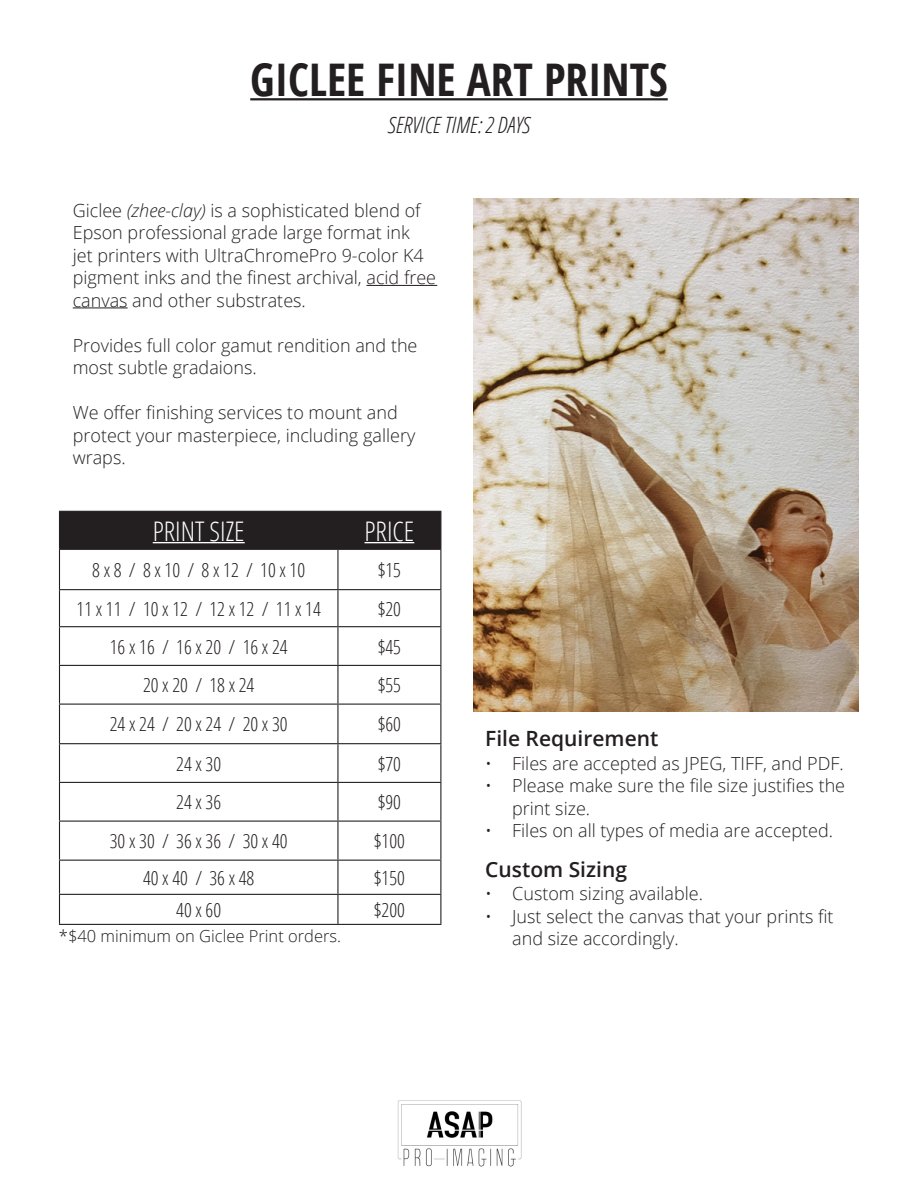
<style>
.page{position:relative;width:918px;height:1188px;background:#fff}
.page>*{position:absolute;margin:0;border:0;box-sizing:border-box;transform-origin:0 0}
.t1{font:700 condensed 45px "Open Sans";color:#231f20}
.t2{font:300 condensed 27px "Open Sans";color:#fff}
.t3{font:italic 300 condensed 22.5px "Open Sans";color:#231f20}
.t4{font:600 21px "Open Sans";color:#231f20}
.t5{font:300 condensed 19.5px "Open Sans";color:#231f20}
.t6{font:300 18px/22.5px "Open Sans";color:#231f20}
.t7{font:300 16.5px "Open Sans";color:#231f20}
.s1{font-style:italic}
</style>
<div class="page">
<div style="left:60px;top:512px;width:380px;height:37px;background:#231f20"></div>
<hr style="left:59px;top:511px;width:279px;height:1px;background:#231f20">
<hr style="left:59px;top:512px;width:1px;height:37px;background:#231f20">
<hr style="left:338px;top:511px;width:103px;height:1px;background:#231f20">
<hr style="left:337px;top:512px;width:2px;height:37px;background:#231f20">
<hr style="left:440px;top:512px;width:1px;height:37px;background:#231f20">
<hr style="left:59px;top:549px;width:279px;height:1px;background:#231f20">
<hr style="left:59px;top:550px;width:1px;height:39px;background:#231f20">
<hr style="left:338px;top:549px;width:103px;height:1px;background:#231f20">
<hr style="left:337px;top:550px;width:2px;height:39px;background:#231f20">
<hr style="left:440px;top:550px;width:1px;height:39px;background:#231f20">
<hr style="left:59px;top:589px;width:279px;height:1px;background:#231f20">
<hr style="left:59px;top:590px;width:1px;height:36px;background:#231f20">
<hr style="left:338px;top:589px;width:103px;height:1px;background:#231f20">
<hr style="left:337px;top:590px;width:2px;height:36px;background:#231f20">
<hr style="left:440px;top:590px;width:1px;height:36px;background:#231f20">
<hr style="left:59px;top:626px;width:279px;height:1px;background:#231f20">
<hr style="left:59px;top:627px;width:1px;height:38px;background:#231f20">
<hr style="left:338px;top:626px;width:103px;height:1px;background:#231f20">
<hr style="left:337px;top:627px;width:2px;height:38px;background:#231f20">
<hr style="left:440px;top:627px;width:1px;height:38px;background:#231f20">
<hr style="left:59px;top:665px;width:279px;height:1px;background:#231f20">
<hr style="left:59px;top:666px;width:1px;height:38px;background:#231f20">
<hr style="left:338px;top:665px;width:103px;height:1px;background:#231f20">
<hr style="left:337px;top:666px;width:2px;height:38px;background:#231f20">
<hr style="left:440px;top:666px;width:1px;height:38px;background:#231f20">
<hr style="left:59px;top:704px;width:279px;height:1px;background:#231f20">
<hr style="left:59px;top:705px;width:1px;height:38px;background:#231f20">
<hr style="left:338px;top:704px;width:103px;height:1px;background:#231f20">
<hr style="left:337px;top:705px;width:2px;height:38px;background:#231f20">
<hr style="left:440px;top:705px;width:1px;height:38px;background:#231f20">
<hr style="left:59px;top:743px;width:279px;height:1px;background:#231f20">
<hr style="left:59px;top:744px;width:1px;height:38px;background:#231f20">
<hr style="left:338px;top:743px;width:103px;height:1px;background:#231f20">
<hr style="left:337px;top:744px;width:2px;height:38px;background:#231f20">
<hr style="left:440px;top:744px;width:1px;height:38px;background:#231f20">
<hr style="left:59px;top:782px;width:279px;height:1px;background:#231f20">
<hr style="left:59px;top:783px;width:1px;height:38px;background:#231f20">
<hr style="left:338px;top:782px;width:103px;height:1px;background:#231f20">
<hr style="left:337px;top:783px;width:2px;height:38px;background:#231f20">
<hr style="left:440px;top:783px;width:1px;height:38px;background:#231f20">
<hr style="left:59px;top:821px;width:279px;height:1px;background:#231f20">
<hr style="left:59px;top:822px;width:1px;height:38px;background:#231f20">
<hr style="left:338px;top:821px;width:103px;height:1px;background:#231f20">
<hr style="left:337px;top:822px;width:2px;height:38px;background:#231f20">
<hr style="left:440px;top:822px;width:1px;height:38px;background:#231f20">
<hr style="left:59px;top:860px;width:279px;height:1px;background:#231f20">
<hr style="left:59px;top:861px;width:1px;height:33px;background:#231f20">
<hr style="left:338px;top:860px;width:103px;height:1px;background:#231f20">
<hr style="left:337px;top:861px;width:2px;height:33px;background:#231f20">
<hr style="left:440px;top:861px;width:1px;height:33px;background:#231f20">
<hr style="left:59px;top:894px;width:279px;height:1px;background:#231f20">
<svg style="left:59px;top:895px;width:1px;height:29px"></svg>
<hr style="left:338px;top:894px;width:103px;height:1px;background:#231f20">
<hr style="left:337px;top:895px;width:2px;height:29px;background:#231f20">
<svg style="left:440px;top:895px;width:1px;height:29px"></svg>
<hr style="left:59px;top:924px;width:279px;height:1px;background:#231f20">
<hr style="left:338px;top:924px;width:103px;height:1px;background:#231f20">
<hr style="left:153px;top:542px;width:92px;height:1px;background:#fff">
<hr style="left:365px;top:542px;width:49px;height:1px;background:#fff">
<hr style="left:250px;top:98px;width:418px;height:2px;background:#231f20">
<hr style="left:366px;top:285px;width:71px;height:1px;background:#231f20">
<hr style="left:73px;top:307px;width:55px;height:1px;background:#231f20">
<img style="left:474px;top:198px;width:385px;height:513px">
<img style="left:397px;top:1100px;width:125px;height:67px">
<p class="t1" style="left:250px;top:48px;width:419px">GICLEE FINE ART PRINTS</p>
<p class="t3" style="left:388px;top:109px;width:144px">SERVICE TIME: 2 DAYS</p>
<p class="t6" style="left:73px;top:198px;width:365px">Giclee <span class="s1">(zhee-clay)</span> is a sophisticated blend of Epson professional grade large format ink<br>jet printers with UltraChromePro 9-color K4 pigment inks and the finest archival, acid free canvas and other substrates.</p>
<p class="t6" style="left:73px;top:333px;width:346px">Provides full color gamut rendition and the most subtle gradaions.</p>
<p class="t6" style="left:73px;top:401px;width:344px">We offer finishing services to mount and protect your masterpiece, including gallery wraps.</p>
<p class="t2" style="left:153px;top:513px;width:93px">PRINT SIZE</p>
<p class="t2" style="left:365px;top:513px;width:51px">PRICE</p>
<p class="t5" style="left:92px;top:557px;width:215px">8 x 8 / 8 x 10 / 8 x 12 / 10 x 10</p>
<p class="t5" style="left:378px;top:557px;width:25px">$15</p>
<p class="t5" style="left:77px;top:595px;width:246px">11 x 11 / 10 x 12 / 12 x 12 / 11 x 14</p>
<p class="t5" style="left:378px;top:595px;width:25px">$20</p>
<p class="t5" style="left:110px;top:633px;width:179px">16 x 16 / 16 x 20 / 16 x 24</p>
<p class="t5" style="left:378px;top:633px;width:25px">$45</p>
<p class="t5" style="left:143px;top:672px;width:113px">20 x 20 / 18 x 24</p>
<p class="t5" style="left:378px;top:672px;width:25px">$55</p>
<p class="t5" style="left:110px;top:711px;width:179px">24 x 24 / 20 x 24 / 20 x 30</p>
<p class="t5" style="left:378px;top:711px;width:25px">$60</p>
<p class="t5" style="left:176px;top:750px;width:46px">24 x 30</p>
<p class="t5" style="left:378px;top:750px;width:25px">$70</p>
<p class="t5" style="left:176px;top:789px;width:46px">24 x 36</p>
<p class="t5" style="left:378px;top:789px;width:25px">$90</p>
<p class="t5" style="left:110px;top:828px;width:179px">30 x 30 / 36 x 36 / 30 x 40</p>
<p class="t5" style="left:374px;top:828px;width:33px">$100</p>
<p class="t5" style="left:143px;top:864px;width:113px">40 x 40 / 36 x 48</p>
<p class="t5" style="left:374px;top:864px;width:33px">$150</p>
<p class="t5" style="left:176px;top:897px;width:46px">40 x 60</p>
<p class="t5" style="left:374px;top:897px;width:33px">$200</p>
<p class="t7" style="left:59px;top:925px;width:284px">*$40 minimum on Giclee Print orders.</p>
<p class="t4" style="left:485px;top:724px;width:175px">File Requirement</p>
<p class="t6" style="left:485px;top:752px;width:360px">• Files are accepted as JPEG, TIFF, and PDF.</p>
<p class="t6" style="left:512px;top:774px;width:335px;text-indent:-27px">• Please make sure the file size justifies the print size.</p>
<p class="t6" style="left:485px;top:819px;width:349px">• Files on all types of media are accepted.</p>
<p class="t4" style="left:485px;top:855px;width:143px">Custom Sizing</p>
<p class="t6" style="left:485px;top:882px;width:219px">• Custom sizing available.</p>
<p class="t6" style="left:512px;top:905px;width:323px;text-indent:-27px">• Just select the canvas that your prints fit and size accordingly.</p>
</div>
